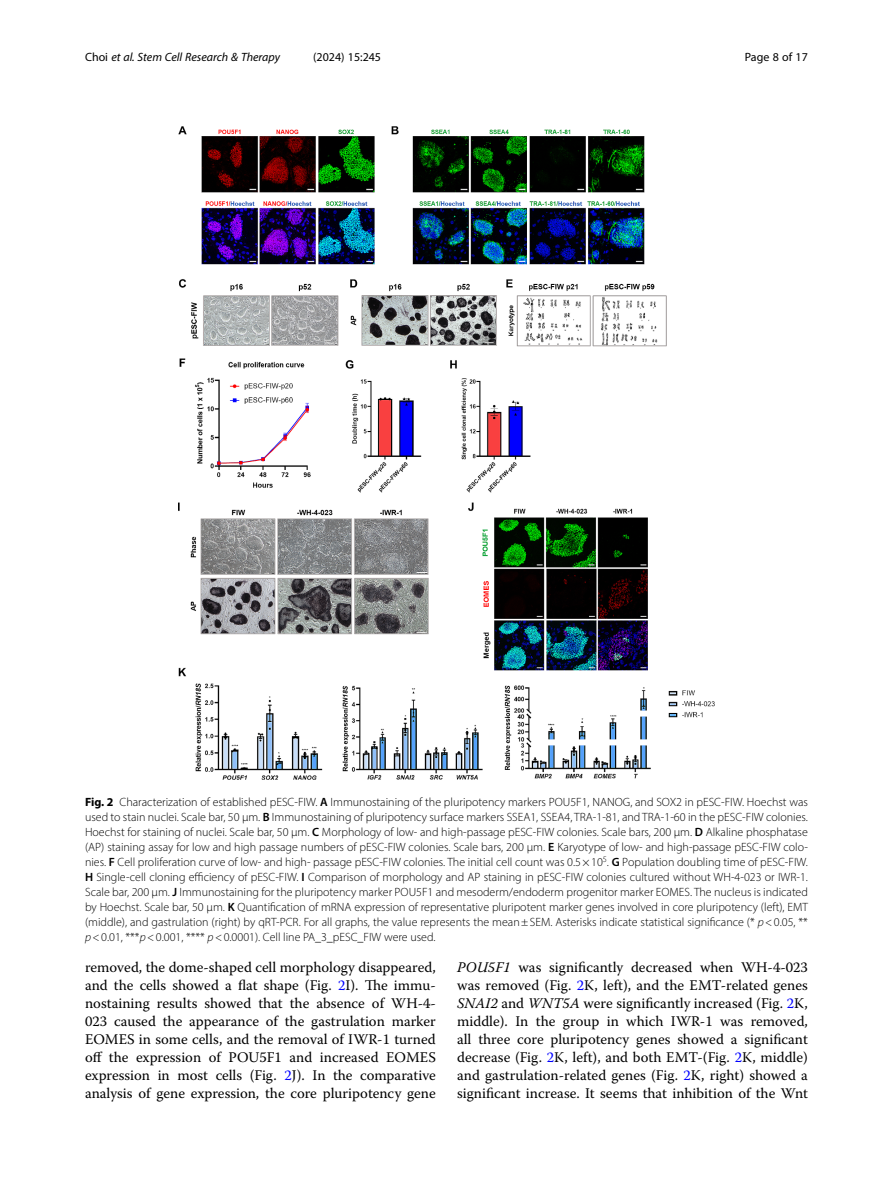
<style>
.page{position:relative;width:893px;height:1191px;background:#fff}
.page>*{position:absolute;margin:0;border:0;box-sizing:border-box;transform-origin:0 0}
.Body_Text_Indent{font:14.7px/18px "Warnock Pro";color:#000;text-align:justify}
.Figure_Caption{font:300 12px/15px "Myriad Pro";color:#000;text-align:justify}
.t1{font:italic 12px "Myriad Pro";color:#000}
.t2{font:12px "Myriad Pro";color:#000}
.s1{font-style:normal}
.s2{font-weight:700}
.s3{font-weight:600}
.s4{font-style:italic}
.s5{color:#00f}
</style>
<div class="page">
<img style="left:179px;top:126px;width:535px;height:653px">
<p class="t1" style="left:85px;top:50px;width:196px"><span class="s1">Choi</span> et al. Stem Cell Research &amp; Therapy</p>
<p class="t2" style="left:313px;top:50px;width:70px">(2024) 15:245</p>
<p class="t2" style="left:745px;top:50px;width:65px">Page 8 of 17</p>
<p class="Figure_Caption" style="left:85px;top:794px;width:724px"><span class="s2">Fig. 2</span> Characterization of established pESC-FIW. <span class="s3">A</span> Immunostaining of the pluripotency markers POU5F1, NANOG, and SOX2 in pESC-FIW. Hoechst was used to stain nuclei. Scale bar, 50 μm. <span class="s3">B</span> Immunostaining of pluripotency surface markers SSEA1, SSEA4, TRA-1-81, and TRA-1-60 in the pESC-FIW colonies.<br>Hoechst for staining of nuclei. Scale bar, 50 μm. <span class="s3">C</span> Morphology of low- and high-passage pESC-FIW colonies. Scale bars, 200 μm. <span class="s3">D</span> Alkaline phosphatase (AP) staining assay for low and high passage numbers of pESC-FIW colonies. Scale bars, 200 μm. <span class="s3">E</span> Karyotype of low- and high-passage pESC-FIW colo&shy;nies. <span class="s3">F</span> Cell proliferation curve of low- and high- passage pESC-FIW colonies. The initial cell count was 0.5×10<sup>5</sup>. <span class="s3">G</span> Population doubling time of pESC-FIW.<br><span class="s3">H</span> Single-cell cloning efficiency of pESC-FIW. <span class="s3">I</span> Comparison of morphology and AP staining in pESC-FIW colonies cultured without WH-4-023 or IWR-1.<br>Scale bar, 200 μm. <span class="s3">J</span> Immunostaining for the pluripotency marker POU5F1 and mesoderm/endoderm progenitor marker EOMES. The nucleus is indicated by Hoechst. Scale bar, 50 μm. <span class="s3">K</span> Quantification of mRNA expression of representative pluripotent marker genes involved in core pluripotency (left), EMT (middle), and gastrulation (right) by qRT-PCR. For all graphs, the value represents the mean±SEM. Asterisks indicate statistical significance (* <span class="s4">p</span>&lt;0.05, ** <span class="s4">p</span>&lt;0.01, ***<span class="s4">p</span>&lt;0.001, **** <span class="s4">p</span>&lt;0.0001). Cell line PA_3_pESC_FIW were used.</p>
<p class="Body_Text_Indent" style="left:85px;top:958px;width:352px">removed, the dome-shaped cell morphology disappeared, and the cells showed a flat shape (Fig. <span class="s5">2</span>I). The immu&shy;nostaining results showed that the absence of WH-4- 023 caused the appearance of the gastrulation marker EOMES in some cells, and the removal of IWR-1 turned off the expression of POU5F1 and increased EOMES expression in most cells (Fig. <span class="s5">2</span>J). In the comparative analysis of gene expression, the core pluripotency gene</p>
<p class="Body_Text_Indent" style="left:457px;top:958px;width:352px"><span class="s4">POU5F1</span> was significantly decreased when WH-4-023 was removed (Fig. <span class="s5">2</span>K, left), and the EMT-related genes <span class="s4">SNAI2</span> and <span class="s4">WNT5A</span> were significantly increased (Fig. <span class="s5">2</span>K, middle). In the group in which IWR-1 was removed, all three core pluripotency genes showed a significant decrease (Fig. <span class="s5">2</span>K, left), and both EMT-(Fig. <span class="s5">2</span>K, middle) and gastrulation-related genes (Fig. <span class="s5">2</span>K, right) showed a significant increase. It seems that inhibition of the Wnt</p>
</div>
